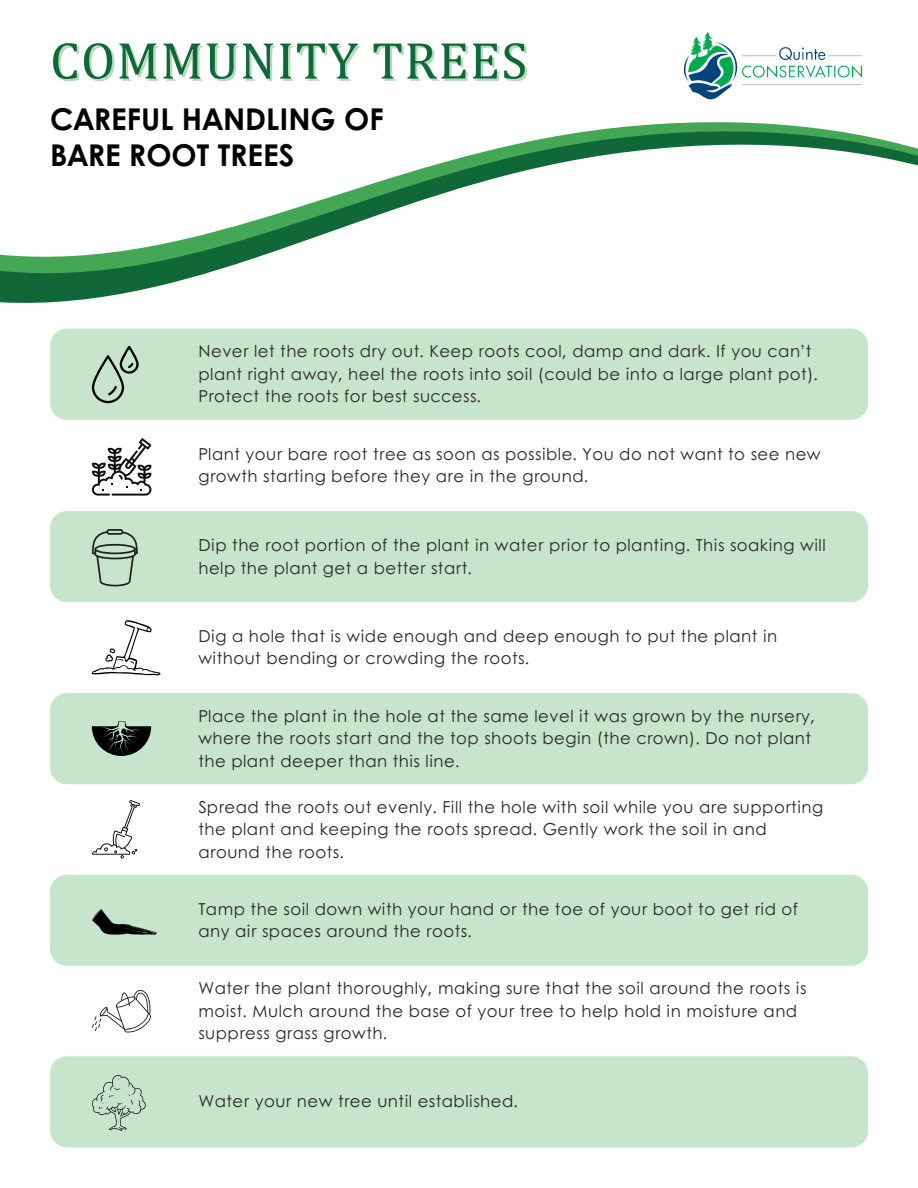
<style>
.page{position:relative;width:918px;height:1188px;background:#fff}
.page>*{position:absolute;margin:0;border:0;box-sizing:border-box;transform-origin:0 0}
.t1{font:52.5px "Cambria";letter-spacing:.025em;color:#106839}
.t2{font:700 30px/36px "Century Gothic";color:#000}
.t3{font:16.5px/22.5px "Century Gothic";letter-spacing:.03em;color:#282828}
</style>
<div class="page">
<svg style="left:0;top:291px;width:136px;height:12px;fill:#106839"></svg>
<svg style="left:0;top:274px;width:204px;height:17px;fill:#106839"></svg>
<svg style="left:0;top:261px;width:246px;height:13px;background:#3b9156"></svg>
<svg style="left:0;top:122px;width:918px;height:139px"></svg>
<img style="left:683px;top:31px;width:180px;height:69px">
<div style="left:50px;top:329px;width:818px;height:91px;background:#c7e4cc;border-radius:17px"></div>
<svg style="left:92px;top:346px;width:47px;height:57px"></svg>
<div style="left:50px;top:511px;width:818px;height:91px;background:#c7e4cc;border-radius:17px"></div>
<div style="left:50px;top:693px;width:818px;height:91px;background:#c7e4cc;border-radius:17px"></div>
<div style="left:50px;top:875px;width:818px;height:91px;background:#c7e4cc;border-radius:17px"></div>
<div style="left:50px;top:965px;width:818px;height:92px;background:#fff;border-radius:17px"></div>
<div style="left:50px;top:1056px;width:818px;height:91px;background:#c7e4cc;border-radius:17px"></div>
<svg style="left:92px;top:438px;width:59px;height:58px"></svg>
<svg style="left:92px;top:529px;width:46px;height:57px"></svg>
<svg style="left:92px;top:800px;width:48px;height:59px"></svg>
<svg style="left:92px;top:721px;width:59px;height:35px"></svg>
<svg style="left:92px;top:620px;width:68px;height:55px"></svg>
<svg style="left:92px;top:909px;width:65px;height:26px"></svg>
<svg style="left:92px;top:990px;width:59px;height:42px"></svg>
<svg style="left:92px;top:1075px;width:54px;height:56px"></svg>
<h1 class="t1" style="left:50px;top:29px;width:479px">COMMUNITY TREES</h1>
<h2 class="t2" style="left:50px;top:100px;width:335px">CAREFUL HANDLING OF<br>BARE ROOT TREES</h2>
<p class="t3" style="left:199px;top:339px;width:621px">Never let the roots dry out. Keep roots cool, damp and dark. If you can’t plant right away, heel the roots into soil (could be into a large plant pot).<br>Protect the roots for best success.</p>
<p class="t3" style="left:198px;top:442px;width:624px">Plant your bare root tree as soon as possible. You do not want to see new growth starting before they are in the ground.</p>
<p class="t3" style="left:198px;top:533px;width:629px">Dip the root portion of the plant in water prior to planting. This soaking will help the plant get a better start.</p>
<p class="t3" style="left:198px;top:624px;width:580px">Dig a hole that is wide enough and deep enough to put the plant in without bending or crowding the roots.</p>
<p class="t3" style="left:198px;top:704px;width:618px">Place the plant in the hole at the same level it was grown by the nursery, where the roots start and the top shoots begin (the crown). Do not plant the plant deeper than this line.</p>
<p class="t3" style="left:198px;top:795px;width:626px">Spread the roots out evenly. Fill the hole with soil while you are supporting the plant and keeping the roots spread. Gently work the soil in and around the roots.</p>
<p class="t3" style="left:198px;top:897px;width:601px">Tamp the soil down with your hand or the toe of your boot to get rid of any air spaces around the roots.</p>
<p class="t3" style="left:198px;top:976px;width:609px">Water the plant thoroughly, making sure that the soil around the roots is moist. Mulch around the base of your tree to help hold in moisture and suppress grass growth.</p>
<p class="t3" style="left:198px;top:1089px;width:321px">Water your new tree until established.</p>
</div>
